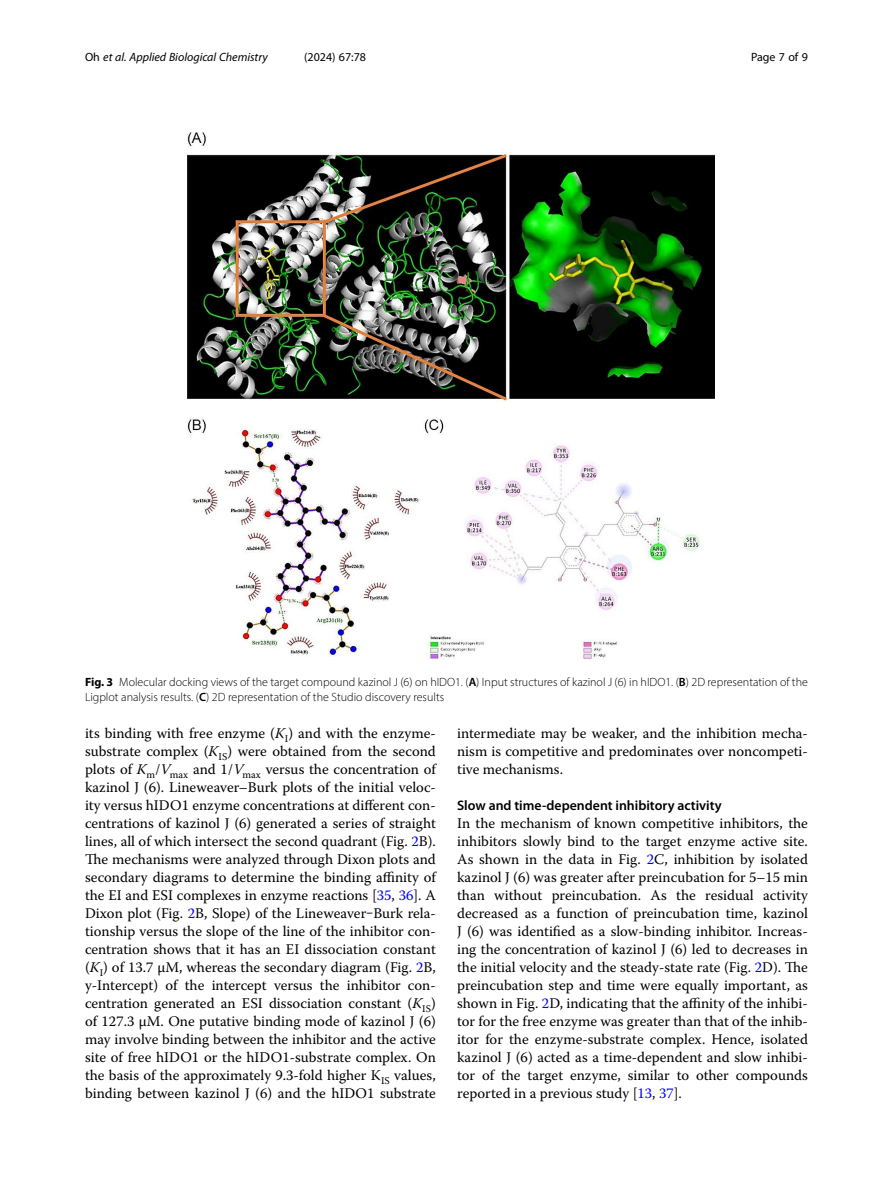
<style>
.page{position:relative;width:893px;height:1191px;background:#fff}
.page>*{position:absolute;margin:0;border:0;box-sizing:border-box;transform-origin:0 0}
.Body_Text{font:14.7px/18px "Warnock Pro";color:#000;text-align:justify}
.Head_2{font:600 13.8px "Myriad Pro";color:#000}
.Figure_Caption{font:300 12px/15px "Myriad Pro";color:#000}
.t1{font:italic 12px "Myriad Pro";color:#000}
.t2{font:12px "Myriad Pro";color:#000}
.s1{font-style:normal}
.s2{font-weight:700}
.s3{font-weight:600}
.s4{font-style:italic}
.s5{color:#00f}
</style>
<div class="page">
<img style="left:187px;top:132px;width:527px;height:527px">
<p class="t1" style="left:85px;top:50px;width:184px"><span class="s1">Oh</span> et al. Applied Biological Chemistry</p>
<p class="t2" style="left:304px;top:50px;width:63px">(2024) 67:78</p>
<p class="t2" style="left:751px;top:50px;width:58px">Page 7 of 9</p>
<p class="Figure_Caption" style="left:85px;top:675px;width:724px"><span class="s2">Fig. 3</span> Molecular docking views of the target compound kazinol J (6) on hIDO1. (<span class="s3">A</span>) Input structures of kazinol J (6) in hIDO1. (<span class="s3">B</span>) 2D representation of the<br>Ligplot analysis results. (<span class="s3">C</span>) 2D representation of the Studio discovery results</p>
<p class="Body_Text" style="left:85px;top:724px;width:352px">its binding with free enzyme (<span class="s4">K</span><sub>I</sub>) and with the enzyme&shy;substrate complex (<span class="s4">K</span><sub>IS</sub>) were obtained from the second plots of <span class="s4">K</span><sub>m</sub>/<span class="s4">V</span><sub>max</sub> and 1/<span class="s4">V</span><sub>max</sub> versus the concentration of kazinol J (6). Lineweaver–Burk plots of the initial veloc&shy;ity versus hIDO1 enzyme concentrations at different con&shy;centrations of kazinol J (6) generated a series of straight lines, all of which intersect the second quadrant (Fig. <span class="s5">2</span>B).<br>The mechanisms were analyzed through Dixon plots and secondary diagrams to determine the binding affinity of the EI and ESI complexes in enzyme reactions [<span class="s5">35</span>, <span class="s5">36</span>]. A Dixon plot (Fig. <span class="s5">2</span>B, Slope) of the Lineweaver‒Burk rela&shy;tionship versus the slope of the line of the inhibitor con&shy;centration shows that it has an EI dissociation constant (<span class="s4">K</span><sub>I</sub>) of 13.7 µM, whereas the secondary diagram (Fig. <span class="s5">2</span>B, y-Intercept) of the intercept versus the inhibitor con&shy;centration generated an ESI dissociation constant (<span class="s4">K</span><sub>IS</sub>) of 127.3 µM. One putative binding mode of kazinol J (6) may involve binding between the inhibitor and the active site of free hIDO1 or the hIDO1-substrate complex. On the basis of the approximately 9.3-fold higher K<sub>IS</sub> values, binding between kazinol J (6) and the hIDO1 substrate</p>
<p class="Body_Text" style="left:457px;top:724px;width:352px">intermediate may be weaker, and the inhibition mecha&shy;nism is competitive and predominates over noncompeti&shy;tive mechanisms.</p>
<p class="Head_2" style="left:457px;top:797px;width:266px">Slow and time-dependent inhibitory activity</p>
<p class="Body_Text" style="left:457px;top:814px;width:352px">In the mechanism of known competitive inhibitors, the inhibitors slowly bind to the target enzyme active site.<br>As shown in the data in Fig. <span class="s5">2</span>C, inhibition by isolated kazinol J (6) was greater after preincubation for 5–15 min than without preincubation. As the residual activity decreased as a function of preincubation time, kazinol J (6) was identified as a slow-binding inhibitor. Increas&shy;ing the concentration of kazinol J (6) led to decreases in the initial velocity and the steady-state rate (Fig. <span class="s5">2</span>D). The preincubation step and time were equally important, as shown in Fig. <span class="s5">2</span>D, indicating that the affinity of the inhibi&shy;tor for the free enzyme was greater than that of the inhib&shy;itor for the enzyme-substrate complex. Hence, isolated kazinol J (6) acted as a time-dependent and slow inhibi&shy;tor of the target enzyme, similar to other compounds reported in a previous study [<span class="s5">13</span>, <span class="s5">37</span>].</p>
</div>
